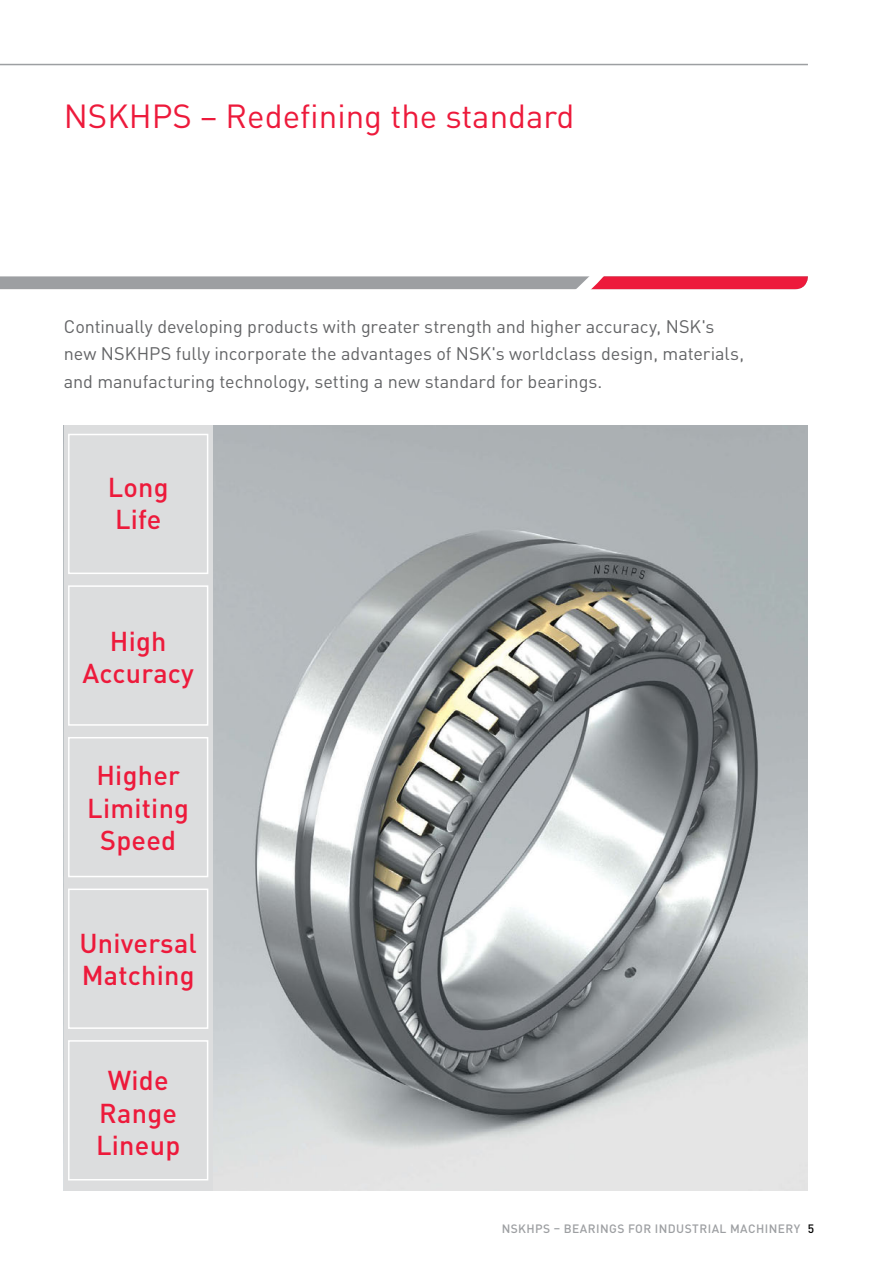
<style>
.page{position:relative;width:893px;height:1263px;background:#fff}
.page>*{position:absolute;margin:0;border:0;box-sizing:border-box;transform-origin:0 0}
.t1{font:33px "DIN Pro";color:#ed1a3b}
.t2{font:500 27px/32.4px "DIN Pro";letter-spacing:.01em;color:#ed1a3b;text-align:center}
.t3{font:18px/27.6px "DIN Pro";letter-spacing:-.005em;color:#636466}
.t4{font:500 12px "DIN Pro";letter-spacing:.035em;color:#9d9fa2}
.s1{color:#000}
</style>
<div class="page">
<svg style="left:0;top:63px;width:808px;height:227px"></svg>
<img style="left:213px;top:425px;width:595px;height:766px">
<div style="left:64px;top:425px;width:149px;height:155px;background:#dcddde"></div>
<div style="left:68px;top:434px;width:140px;height:140px;border:2px solid #fff"></div>
<div style="left:64px;top:580px;width:149px;height:153px;background:#dcddde"></div>
<div style="left:68px;top:585px;width:140px;height:141px;border:2px solid #fff"></div>
<div style="left:64px;top:731px;width:149px;height:153px;background:#dcddde"></div>
<div style="left:68px;top:737px;width:140px;height:140px;border:2px solid #fff"></div>
<div style="left:64px;top:884px;width:149px;height:150px;background:#dcddde"></div>
<div style="left:68px;top:888px;width:140px;height:141px;border:2px solid #fff"></div>
<div style="left:64px;top:1034px;width:149px;height:157px;background:#dcddde"></div>
<div style="left:68px;top:1040px;width:140px;height:140px;border:2px solid #fff"></div>
<hr style="left:0;top:64px;width:808px;height:1px;background:#9d9fa2">
<h1 class="t1" style="left:64px;top:93px;width:512px">NSKHPS – Redefining the standard</h1>
<p class="t3" style="left:64px;top:312px;width:682px">Continually developing products with greater strength and higher accuracy, NSK's new NSKHPS fully incorporate the advantages of NSK's worldclass design, materials, and manufacturing technology, setting a new standard for bearings.</p>
<h2 class="t2" style="left:108px;top:470px;width:62px;text-align:left">Long<br>Life</h2>
<h2 class="t2" style="left:82px;top:624px;width:113px">High<br>Accuracy</h2>
<h2 class="t2" style="left:87px;top:758px;width:103px">Higher<br>Limiting<br>Speed</h2>
<h2 class="t2" style="left:79px;top:926px;width:119px;text-align:left">Universal<br>Matching</h2>
<h2 class="t2" style="left:96px;top:1063px;width:86px">Wide<br>Range<br>Lineup</h2>
<p class="t4" style="left:502px;top:1221px;width:314px">NSKHPS – BEARINGS FOR INDUSTRIAL MACHINERY <span class="s1">5</span></p>
</div>
